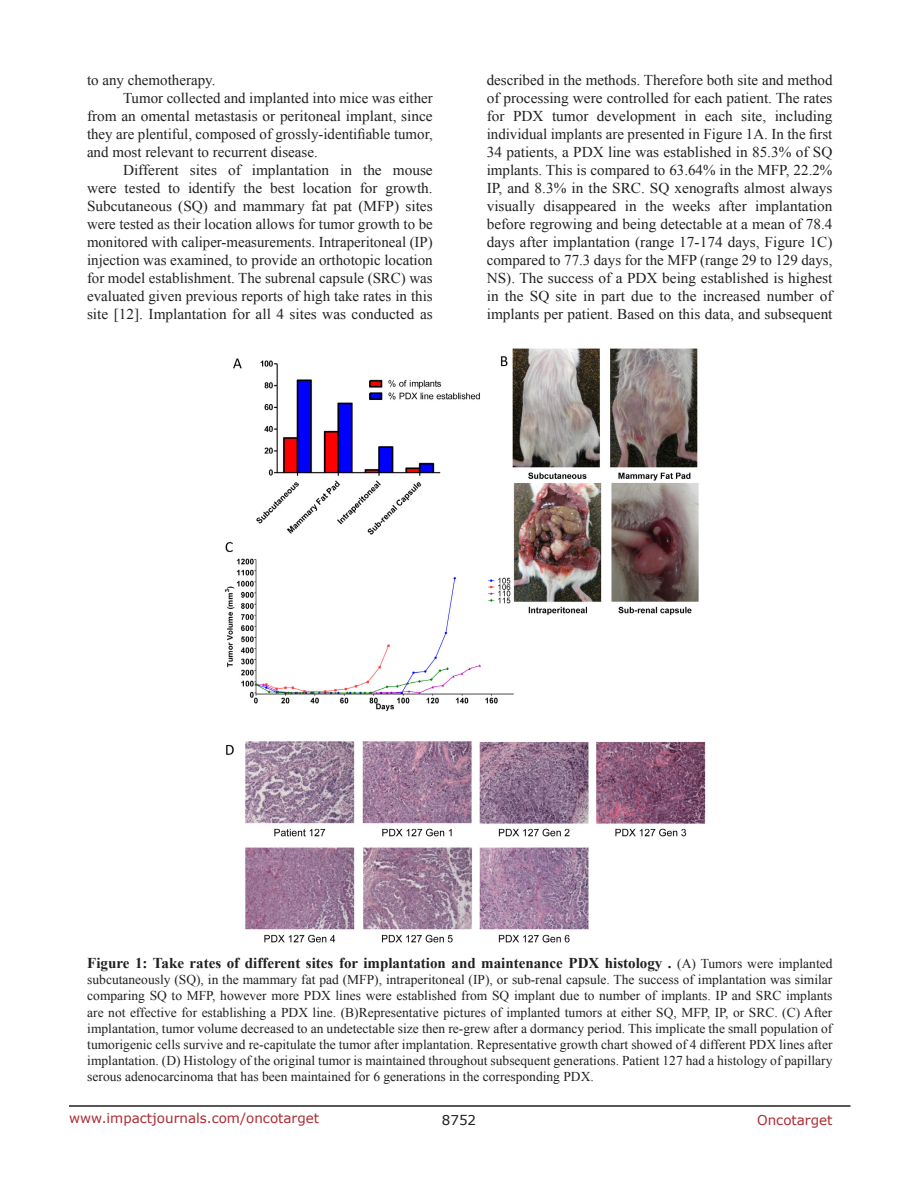
<style>
.page{position:relative;width:918px;height:1188px;background:#fff}
.page>*{position:absolute;margin:0;border:0;box-sizing:border-box;transform-origin:0 0}
.BodyText{font:15px/18px "Times New Roman";color:#221f22;text-align:justify}
.FigureText{font:700 15px "Times New Roman";color:#221f22}
.FigureText-2{font:13.5px/16.2px "Times New Roman";color:#221f22;text-align:justify}
.t1{font:13.5px "Verdana";color:#ac2b31}
.t2{font:13.5px "Verdana";color:#221f22}
.s1{font-weight:400;font-size:13.5px}
</style>
<div class="page">
<hr style="left:69px;top:1105px;width:781px;height:2px;background:#231f20">
<img style="left:224px;top:348px;width:482px;height:595px">
<p class="BodyText" style="left:87px;top:71px;width:130px">to any chemotherapy.</p>
<p class="BodyText" style="left:87px;top:89px;width:347px;text-indent:36px">Tumor collected and implanted into mice was either from an omental metastasis or peritoneal implant, since they are plentiful, composed of grossly-identifiable tumor, and most relevant to recurrent disease.</p>
<p class="BodyText" style="left:87px;top:161px;width:347px;text-indent:36px">Different sites of implantation in the mouse were tested to identify the best location for growth.<br>Subcutaneous (SQ) and mammary fat pat (MFP) sites were tested as their location allows for tumor growth to be monitored with caliper-measurements. Intraperitoneal (IP) injection was examined, to provide an orthotopic location for model establishment. The subrenal capsule (SRC) was evaluated given previous reports of high take rates in this site [12]. Implantation for all 4 sites was conducted as</p>
<p class="BodyText" style="left:487px;top:71px;width:347px">described in the methods. Therefore both site and method of processing were controlled for each patient. The rates for PDX tumor development in each site, including individual implants are presented in Figure 1A. In the first 34 patients, a PDX line was established in 85.3% of SQ implants. This is compared to 63.64% in the MFP, 22.2% IP, and 8.3% in the SRC. SQ xenografts almost always visually disappeared in the weeks after implantation before regrowing and being detectable at a mean of 78.4 days after implantation (range 17-174 days, Figure 1C) compared to 77.3 days for the MFP (range 29 to 129 days, NS). The success of a PDX being established is highest in the SQ site in part due to the increased number of implants per patient. Based on this data, and subsequent</p>
<p class="FigureText" style="left:87px;top:953px;width:747px">Figure 1: Take rates of different sites for implantation and maintenance PDX histology . <span class="s1">(A) Tumors were implanted</span></p>
<p class="FigureText-2" style="left:87px;top:971px;width:747px">subcutaneously (SQ), in the mammary fat pad (MFP), intraperitoneal (IP), or sub-renal capsule. The success of implantation was similar comparing SQ to MFP, however more PDX lines were established from SQ implant due to number of implants. IP and SRC implants are not effective for establishing a PDX line. (B)Representative pictures of implanted tumors at either SQ, MFP, IP, or SRC. (C) After implantation, tumor volume decreased to an undetectable size then re-grew after a dormancy period. This implicate the small population of tumorigenic cells survive and re-capitulate the tumor after implantation. Representative growth chart showed of 4 different PDX lines after implantation. (D) Histology of the original tumor is maintained throughout subsequent generations. Patient 127 had a histology of papillary serous adenocarcinoma that has been maintained for 6 generations in the corresponding PDX.</p>
<p class="t1" style="left:69px;top:1109px;width:252px">www.impactjournals.com/oncotarget</p>
<p class="t2" style="left:442px;top:1111px;width:36px">8752</p>
<p class="t1" style="left:757px;top:1111px;width:77px">Oncotarget</p>
</div>
